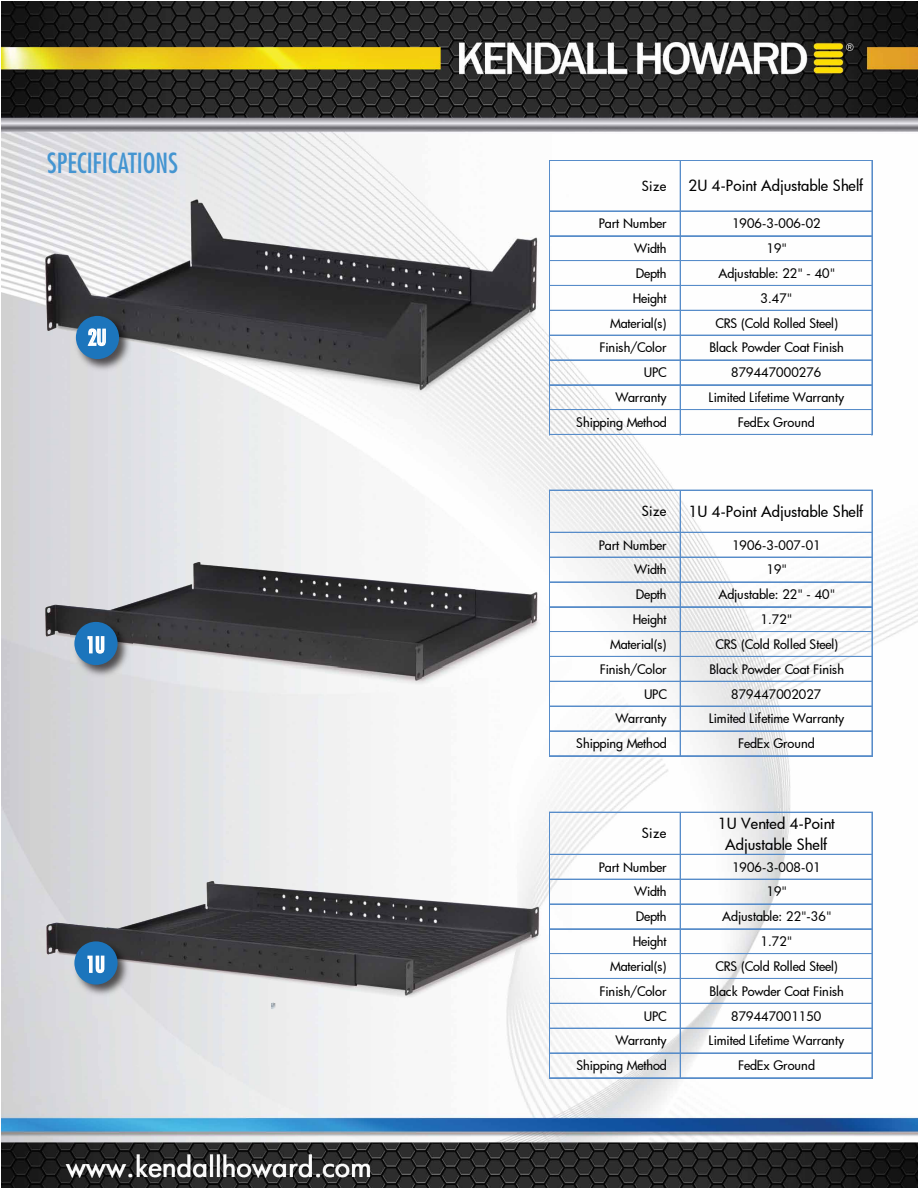
<style>
.page{position:relative;width:918px;height:1188px;background:#fff}
.page>*{position:absolute;margin:0;border:0;box-sizing:border-box;transform-origin:0 0}
.t1{font:condensed 27px "Futura Std";color:#4495d1}
.t2{font:condensed 21px "Futura Std";color:#fff}
.t3{font:500 15px/21px "Futura";letter-spacing:-.005em;color:#010101;text-align:center}
.t4{font:500 13.5px "Futura";letter-spacing:.02em;color:#010101}
.t5{font:500 12.75px "Futura";letter-spacing:-.01em;color:#010101}
.t6{font:500 12.75px "Futura";letter-spacing:.01em;color:#010101}
</style>
<div class="page">
<img style="left:2px;top:2px;width:916px;height:1186px">
<img style="left:1px;top:171px;width:638px;height:257px">
<img style="left:22px;top:536px;width:540px;height:184px">
<img style="left:22px;top:864px;width:540px;height:146px">
<img style="left:63px;top:983px;width:208px;height:83px">
<img style="left:72px;top:312px;width:62px;height:62px">
<div style="left:76px;top:316px;width:43px;height:43px;background:#1c75bc;border-radius:50%"></div>
<img style="left:70px;top:618px;width:63px;height:62px">
<div style="left:74px;top:622px;width:44px;height:43px;background:#1c75bc;border-radius:50%"></div>
<img style="left:70px;top:937px;width:63px;height:63px">
<div style="left:74px;top:941px;width:44px;height:44px;background:#1c75bc;border-radius:50%"></div>
<svg style="left:87px;top:955px;width:18px;height:19px"></svg>
<svg style="left:87px;top:636px;width:18px;height:18px"></svg>
<svg style="left:87px;top:328px;width:19px;height:19px"></svg>
<hr style="left:549px;top:160px;width:1px;height:275px;background:#578cc9">
<hr style="left:680px;top:161px;width:1px;height:274px;background:#578cc9">
<hr style="left:872px;top:161px;width:1px;height:274px;background:#578cc9">
<hr style="left:549px;top:490px;width:1px;height:266px;background:#578cc9">
<hr style="left:680px;top:491px;width:1px;height:265px;background:#578cc9">
<hr style="left:872px;top:491px;width:1px;height:265px;background:#578cc9">
<hr style="left:549px;top:812px;width:1px;height:266px;background:#578cc9">
<hr style="left:680px;top:813px;width:1px;height:265px;background:#578cc9">
<hr style="left:872px;top:813px;width:1px;height:265px;background:#578cc9">
<hr style="left:550px;top:160px;width:323px;height:1px;background:#578cc9">
<hr style="left:550px;top:211px;width:323px;height:1px;background:#578cc9">
<hr style="left:550px;top:235px;width:323px;height:1px;background:#578cc9">
<hr style="left:550px;top:236px;width:323px;height:1px;background:#578cc9">
<hr style="left:550px;top:260px;width:323px;height:1px;background:#578cc9">
<hr style="left:550px;top:261px;width:323px;height:1px;background:#578cc9">
<hr style="left:550px;top:285px;width:323px;height:1px;background:#578cc9">
<hr style="left:550px;top:310px;width:323px;height:1px;background:#578cc9">
<hr style="left:550px;top:335px;width:323px;height:1px;background:#578cc9">
<hr style="left:550px;top:360px;width:323px;height:1px;background:#578cc9">
<hr style="left:550px;top:384px;width:323px;height:1px;background:#578cc9">
<hr style="left:550px;top:385px;width:323px;height:1px;background:#578cc9">
<hr style="left:550px;top:409px;width:323px;height:1px;background:#578cc9">
<hr style="left:550px;top:410px;width:323px;height:1px;background:#578cc9">
<hr style="left:550px;top:434px;width:323px;height:1px;background:#578cc9">
<hr style="left:550px;top:490px;width:323px;height:1px;background:#578cc9">
<hr style="left:550px;top:532px;width:323px;height:1px;background:#578cc9">
<hr style="left:550px;top:557px;width:323px;height:1px;background:#578cc9">
<hr style="left:550px;top:582px;width:323px;height:1px;background:#578cc9">
<hr style="left:550px;top:606px;width:323px;height:1px;background:#578cc9">
<hr style="left:550px;top:607px;width:323px;height:1px;background:#578cc9">
<hr style="left:550px;top:631px;width:323px;height:1px;background:#578cc9">
<hr style="left:550px;top:632px;width:323px;height:1px;background:#578cc9">
<hr style="left:550px;top:656px;width:323px;height:1px;background:#578cc9">
<hr style="left:550px;top:681px;width:323px;height:1px;background:#578cc9">
<hr style="left:550px;top:706px;width:323px;height:1px;background:#578cc9">
<hr style="left:550px;top:731px;width:323px;height:1px;background:#578cc9">
<hr style="left:550px;top:755px;width:323px;height:1px;background:#578cc9">
<hr style="left:550px;top:756px;width:323px;height:1px;background:#578cc9">
<hr style="left:550px;top:812px;width:323px;height:1px;background:#578cc9">
<hr style="left:550px;top:854px;width:323px;height:1px;background:#578cc9">
<hr style="left:550px;top:879px;width:323px;height:1px;background:#578cc9">
<hr style="left:550px;top:904px;width:323px;height:1px;background:#578cc9">
<hr style="left:550px;top:929px;width:323px;height:1px;background:#578cc9">
<hr style="left:550px;top:953px;width:323px;height:1px;background:#578cc9">
<hr style="left:550px;top:954px;width:323px;height:1px;background:#578cc9">
<hr style="left:550px;top:978px;width:323px;height:1px;background:#578cc9">
<hr style="left:550px;top:1003px;width:323px;height:1px;background:#578cc9">
<hr style="left:550px;top:1028px;width:323px;height:1px;background:#578cc9">
<hr style="left:550px;top:1053px;width:323px;height:1px;background:#578cc9">
<hr style="left:550px;top:1077px;width:323px;height:1px;background:#578cc9">
<hr style="left:550px;top:1078px;width:323px;height:1px;background:#578cc9">
<h1 class="t1" style="left:47px;top:147px;width:132px">SPECIFICATIONS</h1>
<h2 class="t2" style="left:88px;top:325px;width:20px">2U</h2>
<h2 class="t2" style="left:86px;top:632px;width:20px">1U</h2>
<h2 class="t2" style="left:86px;top:952px;width:20px">1U</h2>
<p class="t4" style="left:642px;top:176px;width:26px">Size</p>
<p class="t3" style="left:688px;top:175px;width:176px">2U 4-Point Adjustable Shelf</p>
<p class="t5" style="left:599px;top:215px;width:69px">Part Number</p>
<p class="t6" style="left:732px;top:215px;width:90px">1906-3-006-02</p>
<p class="t5" style="left:634px;top:240px;width:34px">Width</p>
<p class="t5" style="left:767px;top:240px;width:22px">19"</p>
<p class="t5" style="left:636px;top:265px;width:32px">Depth</p>
<p class="t5" style="left:718px;top:265px;width:118px">Adjustable: 22" - 40"</p>
<p class="t5" style="left:633px;top:289px;width:35px">Height</p>
<p class="t5" style="left:761px;top:289px;width:33px">3.47"</p>
<p class="t5" style="left:610px;top:314px;width:58px">Material(s)</p>
<p class="t5" style="left:715px;top:314px;width:124px">CRS (Cold Rolled Steel)</p>
<p class="t5" style="left:600px;top:339px;width:68px">Finish/Color</p>
<p class="t5" style="left:709px;top:339px;width:136px">Black Powder Coat Finish</p>
<p class="t5" style="left:644px;top:364px;width:24px">UPC</p>
<p class="t6" style="left:731px;top:364px;width:92px">879447000276</p>
<p class="t5" style="left:615px;top:389px;width:53px">Warranty</p>
<p class="t5" style="left:709px;top:389px;width:137px">Limited Lifetime Warranty</p>
<p class="t5" style="left:576px;top:414px;width:92px">Shipping Method</p>
<p class="t5" style="left:738px;top:414px;width:79px">FedEx Ground</p>
<p class="t4" style="left:642px;top:502px;width:26px">Size</p>
<p class="t3" style="left:688px;top:501px;width:176px">1U 4-Point Adjustable Shelf</p>
<p class="t5" style="left:599px;top:536px;width:69px">Part Number</p>
<p class="t6" style="left:732px;top:536px;width:90px">1906-3-007-01</p>
<p class="t5" style="left:634px;top:561px;width:34px">Width</p>
<p class="t5" style="left:767px;top:561px;width:22px">19"</p>
<p class="t5" style="left:636px;top:586px;width:32px">Depth</p>
<p class="t5" style="left:718px;top:586px;width:118px">Adjustable: 22" - 40"</p>
<p class="t5" style="left:633px;top:611px;width:35px">Height</p>
<p class="t5" style="left:761px;top:611px;width:33px">1.72"</p>
<p class="t5" style="left:610px;top:636px;width:58px">Material(s)</p>
<p class="t5" style="left:716px;top:636px;width:124px">CRS (Cold Rolled Steel)</p>
<p class="t5" style="left:600px;top:660px;width:68px">Finish/Color</p>
<p class="t5" style="left:709px;top:660px;width:136px">Black Powder Coat Finish</p>
<p class="t5" style="left:644px;top:685px;width:24px">UPC</p>
<p class="t6" style="left:731px;top:685px;width:92px">879447002027</p>
<p class="t5" style="left:615px;top:710px;width:53px">Warranty</p>
<p class="t5" style="left:709px;top:710px;width:137px">Limited Lifetime Warranty</p>
<p class="t5" style="left:576px;top:735px;width:92px">Shipping Method</p>
<p class="t5" style="left:738px;top:735px;width:79px">FedEx Ground</p>
<p class="t4" style="left:642px;top:824px;width:26px">Size</p>
<p class="t3" style="left:718px;top:812px;width:119px">1U Vented 4-Point<br>Adjustable Shelf</p>
<p class="t5" style="left:599px;top:858px;width:69px">Part Number</p>
<p class="t6" style="left:732px;top:858px;width:90px">1906-3-008-01</p>
<p class="t5" style="left:634px;top:883px;width:34px">Width</p>
<p class="t5" style="left:767px;top:883px;width:22px">19"</p>
<p class="t5" style="left:636px;top:908px;width:32px">Depth</p>
<p class="t5" style="left:722px;top:908px;width:111px">Adjustable: 22"-36"</p>
<p class="t5" style="left:633px;top:933px;width:35px">Height</p>
<p class="t5" style="left:761px;top:933px;width:33px">1.72"</p>
<p class="t5" style="left:610px;top:958px;width:58px">Material(s)</p>
<p class="t5" style="left:715px;top:958px;width:124px">CRS (Cold Rolled Steel)</p>
<p class="t5" style="left:600px;top:982px;width:68px">Finish/Color</p>
<p class="t5" style="left:709px;top:982px;width:136px">Black Powder Coat Finish</p>
<p class="t5" style="left:644px;top:1007px;width:24px">UPC</p>
<p class="t6" style="left:731px;top:1007px;width:92px">879447001150</p>
<p class="t5" style="left:615px;top:1032px;width:53px">Warranty</p>
<p class="t5" style="left:709px;top:1032px;width:137px">Limited Lifetime Warranty</p>
<p class="t5" style="left:576px;top:1057px;width:92px">Shipping Method</p>
<p class="t5" style="left:738px;top:1057px;width:79px">FedEx Ground</p>
</div>
